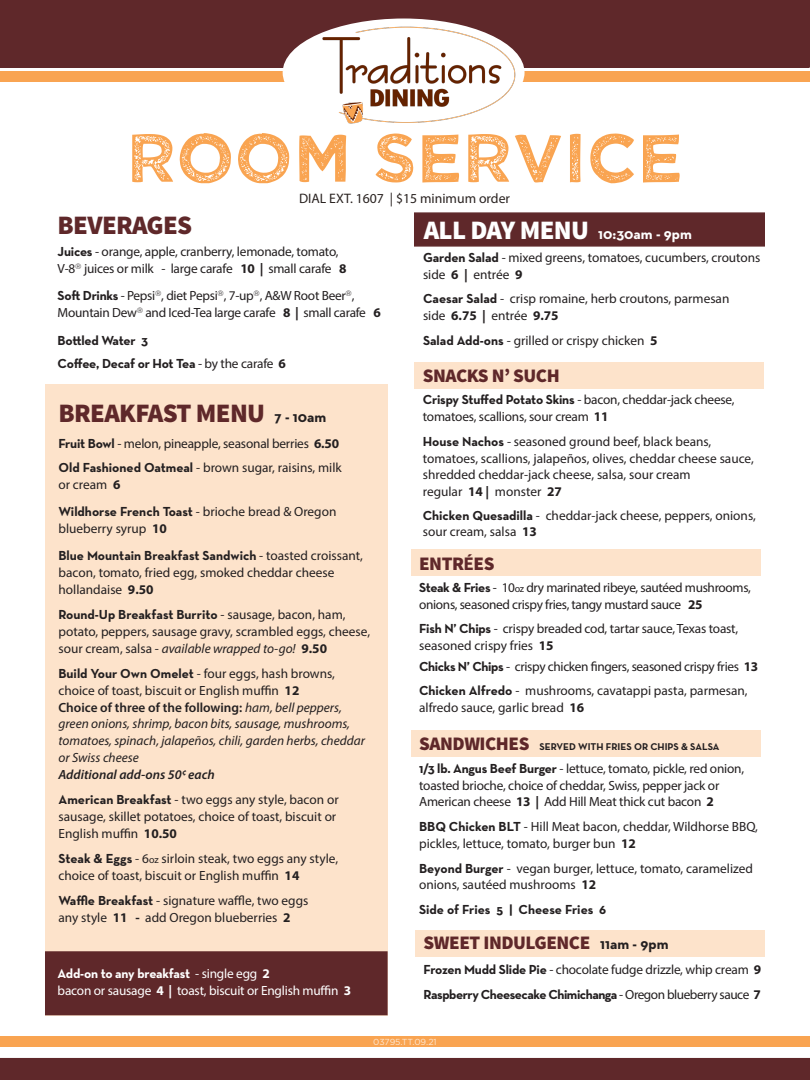
<style>
.page{position:relative;width:810px;height:1080px;background:#fff}
.page>*{position:absolute;margin:0;border:0;box-sizing:border-box;transform-origin:0 0}
.t1{font:68.62px "Wicked Grit";color:#f9a451}
.t2{font:900 26.62px "Source Sans Pro";letter-spacing:-.025em;color:#5f282a}
.t3{font:900 19.12px "Source Sans Pro";letter-spacing:-.025em;color:#5f282a}
.t4{font:700 15px "Neutraface Text";color:#fff}
.t5{font:13.75px "Myriad Pro";color:#2a2321}
.t6{font:13.38px/17px "Myriad Pro";color:#231f20}
.t7{font:italic 13.38px/17px "Myriad Pro";color:#231f20}
.t8{font:13.38px/17px "Myriad Pro";letter-spacing:-.025em;color:#231f20}
.t9{font:700 13.38px "Neutraface Text";letter-spacing:-.03em;color:#231f20}
.t10{font:13.38px/17px "Myriad Pro";letter-spacing:-.02em;color:#231f20}
.t11{font:13.38px "Myriad Pro";letter-spacing:-.015em;color:#fff}
.t12{font:700 13.38px "Neutraface Text";letter-spacing:-.02em;color:#fff}
.t13{font:700 13.38px "Neutraface Text";color:#231f20}
.t14{font:italic 600 13.38px "Myriad Pro";color:#231f20}
.t15{font:700 10px "Neutraface Text";color:#231f20}
.t16{font:8.75px "Gotham";letter-spacing:-.005em;color:#fff}
.s1{font-family:"Neutraface Text";font-weight:700}
.s2{font-weight:700}
.s3{font-family:"Myriad Pro";font-weight:400}
.s4{font-family:"Myriad Pro"}
.s5{font-family:"Neutraface Text";font-weight:700;font-size:15px;color:#231f20}
.s6{font-style:italic}
.s7{font-weight:600;font-style:normal}
.s8{font-size:10px}
.s9{font-family:"Source Sans Pro";font-weight:900;font-size:26.62px}
.s10{font-family:"Source Sans Pro";font-weight:900;font-size:19.12px;color:#5f282a}
</style>
<div class="page">
<div style="left:414px;top:212px;width:351px;height:35px;background:#5f282a;border:1px solid #5f282a"></div>
<div style="left:414px;top:362px;width:350px;height:27px;background:#fde3cb"></div>
<div style="left:0;top:0;width:810px;height:68px;background:#5f282a"></div>
<div style="left:0;top:1058px;width:810px;height:22px;background:#5f282a"></div>
<div style="left:0;top:71px;width:810px;height:10px;background:#f9a452"></div>
<div style="left:0;top:1036px;width:810px;height:11px;background:#f9a451"></div>
<div style="left:283px;top:19px;width:242px;height:107px;background:#fff;border-radius:50%"></div>
<div style="left:45px;top:384px;width:343px;height:632px;background:#fde3cb"></div>
<img style="left:318px;top:26px;width:207px;height:98px">
<div style="left:45px;top:951px;width:343px;height:64px;background:#5f282a;border:1px solid #5f282a"></div>
<div style="left:411px;top:730px;width:350px;height:27px;background:#fde3cb"></div>
<div style="left:411px;top:549px;width:350px;height:27px;background:#fde3cb"></div>
<div style="left:415px;top:930px;width:350px;height:27px;background:#fde3cb"></div>
<p class="t1" style="left:127px;top:114px;width:558px">ROOM SERVICE</p>
<p class="t5" style="left:299px;top:189px;width:213px">DIAL EXT. 1607 | $15 minimum order</p>
<p class="t2" style="left:58px;top:208px;width:136px">BEVERAGES</p>
<p class="t6" style="left:58px;top:243px;width:282px"><span class="s1">Juices</span> - orange, apple, cranberry, lemonade, tomato,</p>
<p class="t6" style="left:58px;top:260px;width:290px">V-8<sup>®</sup> juices or milk - large carafe <span class="s2">10 |</span> small carafe <span class="s2">8</span></p>
<p class="t10" style="left:58px;top:287px;width:325px"><span class="s1">Soft Drinks</span> - Pepsi<sup>®</sup>, diet Pepsi<sup>®</sup>, 7-up<sup>®</sup>, A&amp;W Root Beer<sup>®</sup>,<br>Mountain Dew<sup>®</sup> and Iced-Tea large carafe <span class="s2">8 |</span> small carafe <span class="s2">6</span></p>
<p class="t9" style="left:58px;top:331px;width:92px">Bottled Water 3</p>
<p class="t9" style="left:58px;top:355px;width:230px">Coffee, Decaf or Hot Tea <span class="s3">- by the carafe</span> <span class="s4">6</span></p>
<p class="t2" style="left:58px;top:396px;width:269px">BREAKFAST MENU <span class="s5">7 - 10am</span></p>
<p class="t6" style="left:58px;top:435px;width:282px"><span class="s1">Fruit Bowl</span> - melon, pineapple, seasonal berries <span class="s2">6.50</span></p>
<p class="t6" style="left:58px;top:459px;width:285px"><span class="s1">Old Fashioned Oatmeal</span> - brown sugar, raisins, milk</p>
<p class="t6" style="left:58px;top:476px;width:63px">or cream <span class="s2">6</span></p>
<p class="t6" style="left:58px;top:503px;width:279px"><span class="s1">Wildhorse French Toast</span> - brioche bread &amp; Oregon blueberry syrup <span class="s2">10</span></p>
<p class="t6" style="left:58px;top:547px;width:306px"><span class="s1">Blue Mountain Breakfast Sandwich</span> - toasted croissant, bacon, tomato, fried egg, smoked cheddar cheese hollandaise <span class="s2">9.50</span></p>
<p class="t6" style="left:58px;top:606px;width:313px"><span class="s1">Round-Up Breakfast Burrito</span> - sausage, bacon, ham, potato, peppers, sausage gravy, scrambled eggs, cheese, sour cream, salsa - <span class="s6">available wrapped to-go!</span> <span class="s2">9.50</span></p>
<p class="t6" style="left:58px;top:664px;width:278px"><span class="s1">Build Your Own Omelet</span> - four eggs, hash browns, choice of toast, biscuit or English muffin <span class="s2">12</span></p>
<p class="t7" style="left:58px;top:698px;width:308px"><span class="s7">Choice of three of the following:</span> ham, bell peppers, green onions, shrimp, bacon bits, sausage, mushrooms, tomatoes, spinach, jalapeños, chili, garden herbs, cheddar or Swiss cheese</p>
<p class="t14" style="left:58px;top:766px;width:158px">Additional add-ons 50¢ each</p>
<p class="t6" style="left:58px;top:791px;width:282px"><span class="s1">American Breakfast</span> - two eggs any style, bacon or sausage, skillet potatoes, choice of toast, biscuit or<br>English muffin <span class="s2">10.50</span></p>
<p class="t6" style="left:58px;top:850px;width:281px"><span class="s1">Steak &amp; Eggs</span> - 6<span class="s8">oz</span> sirloin steak, two eggs any style, choice of toast, biscuit or English muffin <span class="s2">14</span></p>
<p class="t6" style="left:58px;top:892px;width:251px"><span class="s1">Waffle Breakfast</span> - signature waffle, two eggs</p>
<p class="t6" style="left:58px;top:909px;width:234px">any style <span class="s2">11 -</span> add Oregon blueberries <span class="s2">2</span></p>
<p class="t12" style="left:58px;top:965px;width:214px">Add-on to any breakfast <span class="s3">- single egg</span> <span class="s4">2</span></p>
<p class="t11" style="left:58px;top:983px;width:295px">bacon or sausage <span class="s2">4 |</span> toast, biscuit or English muffin <span class="s2">3</span></p>
<p class="t4" style="left:424px;top:225px;width:270px"><span class="s9">ALL DAY MENU</span> 10:30am - 9pm</p>
<p class="t6" style="left:423px;top:249px;width:339px"><span class="s1">Garden Salad</span> - mixed greens, tomatoes, cucumbers, croutons side <span class="s2">6 |</span> entrée <span class="s2">9</span></p>
<p class="t6" style="left:423px;top:290px;width:308px"><span class="s1">Caesar Salad</span> - crisp romaine, herb croutons, parmesan</p>
<p class="t6" style="left:423px;top:307px;width:137px">side <span class="s2">6.75 |</span> entrée <span class="s2">9.75</span></p>
<p class="t6" style="left:423px;top:332px;width:236px"><span class="s1">Salad Add-ons</span> - grilled or crispy chicken <span class="s2">5</span></p>
<p class="t3" style="left:423px;top:363px;width:138px">SNACKS N’ SUCH</p>
<p class="t6" style="left:423px;top:391px;width:313px"><span class="s1">Crispy Stuffed Potato Skins</span> - bacon, cheddar-jack cheese, tomatoes, scallions, sour cream <span class="s2">11</span></p>
<p class="t6" style="left:423px;top:432px;width:333px"><span class="s1">House Nachos</span> - seasoned ground beef, black beans, tomatoes, scallions, jalapeños, olives, cheddar cheese sauce, shredded cheddar-jack cheese, salsa, sour cream</p>
<p class="t6" style="left:423px;top:483px;width:141px">regular <span class="s2">14 |</span> monster <span class="s2">27</span></p>
<p class="t6" style="left:423px;top:507px;width:335px;line-height:16.2px"><span class="s1">Chicken Quesadilla</span> - cheddar-jack cheese, peppers, onions, sour cream, salsa <span class="s2">13</span></p>
<p class="t3" style="left:419px;top:551px;width:77px">ENTR<span class="s2">É</span>ES</p>
<p class="t8" style="left:419px;top:579px;width:333px"><span class="s1">Steak &amp; Fries</span> - 10<span class="s8">oz</span> dry marinated ribeye, sautéed mushrooms, onions, seasoned crispy fries, tangy mustard sauce <span class="s2">25</span></p>
<p class="t6" style="left:419px;top:619px;width:321px"><span class="s1">Fish N’ Chips</span> - crispy breaded cod, tartar sauce, Texas toast, seasoned crispy fries <span class="s2">15</span></p>
<p class="t8" style="left:419px;top:658px;width:341px"><span class="s1">Chicks N’ Chips</span> - crispy chicken fingers, seasoned crispy fries <span class="s2">13</span></p>
<p class="t6" style="left:419px;top:681px;width:330px"><span class="s1">Chicken Alfredo</span> - mushrooms, cavatappi pasta, parmesan, alfredo sauce, garlic bread <span class="s2">16</span></p>
<p class="t15" style="left:419px;top:740px;width:302px"><span class="s10">SANDWICHES</span> SERVED WITH FRIES OR CHIPS &amp; SALSA</p>
<p class="t6" style="left:419px;top:759px;width:327px"><span class="s1">1/3 lb. Angus Beef Burger</span> - lettuce, tomato, pickle, red onion, toasted brioche, choice of cheddar, Swiss, pepper jack or<br>American cheese <span class="s2">13 |</span> Add Hill Meat thick cut bacon <span class="s2">2</span></p>
<p class="t6" style="left:419px;top:818px;width:340px"><span class="s1">BBQ Chicken BLT</span> - Hill Meat bacon, cheddar, Wildhorse BBQ, pickles, lettuce, tomato, burger bun <span class="s2">12</span></p>
<p class="t6" style="left:419px;top:860px;width:335px;line-height:16.2px"><span class="s1">Beyond Burger</span> - vegan burger, lettuce, tomato, caramelized onions, sautéed mushrooms <span class="s2">12</span></p>
<p class="t13" style="left:419px;top:901px;width:189px">Side of Fries 5 | Cheese Fries 6</p>
<p class="t3" style="left:424px;top:930px;width:246px">SWEET INDULGENCE <span class="s5">11am - 9pm</span></p>
<p class="t6" style="left:424px;top:961px;width:339px"><span class="s1">Frozen Mudd Slide Pie</span> - chocolate fudge drizzle, whip cream <span class="s2">9</span></p>
<p class="t9" style="left:424px;top:985px;width:339px">Raspberry Cheesecake Chimichanga <span class="s3">- Oregon blueberry sauce</span> <span class="s4">7</span></p>
<p class="t16" style="left:373px;top:1037px;width:65px">03795.TT.09.21</p>
</div>
